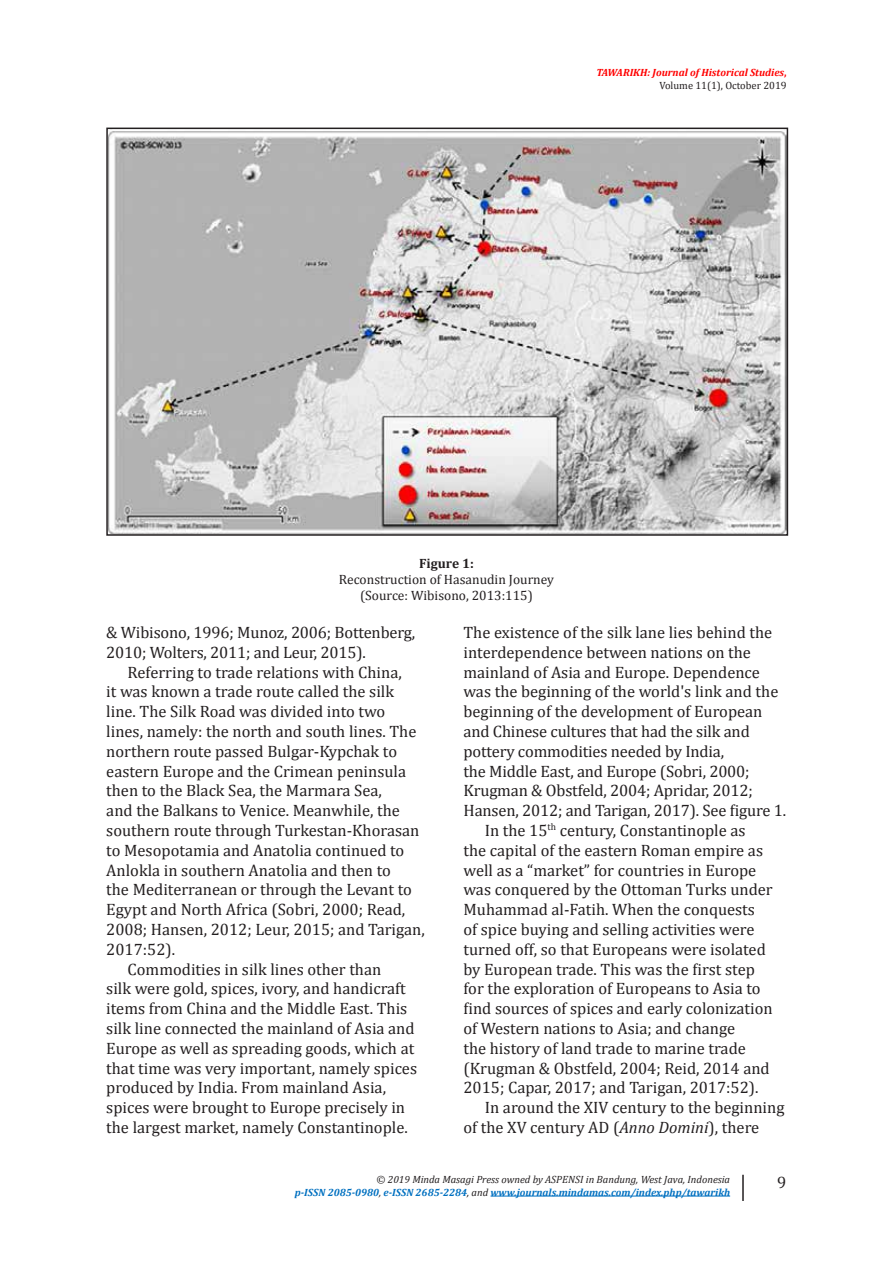
<style>
.page{position:relative;width:893px;height:1263px;background:#fff}
.page>*{position:absolute;margin:0;border:0;box-sizing:border-box;transform-origin:0 0}
.Teks{font:16.5px/19.8px "Cambria";color:#231f20}
.Kutipan{font:13.5px "Cambria";color:#231f20}
._00_Spasi_Kosong{font:700 13.5px "Cambria";color:#231f20}
.t1{font:italic 700 10.5px/12.6px "Cambria";color:#0070c0;text-align:right}
.t2{font:italic 700 10.5px/12.6px "Cambria";color:#f00;text-align:right}
.s1{font-style:normal}
.s2{font-weight:400;font-style:normal;color:#231f20}
.s3{font-style:italic}
.s4{font-weight:400;color:#231f20}
.s5{font-weight:400;color:#111}
</style>
<div class="page">
<hr style="left:490px;top:1196px;width:240px;height:1px;background:#0070c0">
<hr style="left:742px;top:1175px;width:2px;height:26px;background:#231f20">
<img style="left:109px;top:131px;width:676px;height:402px">
<div style="left:106px;top:128px;width:682px;height:408px;border:2px solid #231f20"></div>
<p class="t2" style="left:596px;top:66px;width:192px">TAWARIKH: Journal of Historical Studies<span class="s1">,<br></span><span class="s2">Volume 11(1), October 2019</span></p>
<p class="_00_Spasi_Kosong" style="left:419px;top:554px;width:56px">Figure 1:</p>
<p class="Kutipan" style="left:339px;top:571px;width:217px">Reconstruction of Hasanudin Journey</p>
<p class="Kutipan" style="left:360px;top:588px;width:174px">(Source: Wibisono, 2013:115)</p>
<p class="Teks" style="left:106px;top:622px;width:311px">&amp; Wibisono, 1996; Munoz, 2006; Bottenberg,<br>2010; Wolters, 2011; and Leur, 2015).</p>
<p class="Teks" style="left:106px;top:662px;width:320px;text-indent:21px">Referring to trade relations with China,<br>it was known a trade route called the silk line. The Silk Road was divided into two lines, namely: the north and south lines. The northern route passed Bulgar-Kypchak to eastern Europe and the Crimean peninsula then to the Black Sea, the Marmara Sea,<br>and the Balkans to Venice. Meanwhile, the southern route through Turkestan-Khorasan to Mesopotamia and Anatolia continued to Anlokla in southern Anatolia and then to<br>the Mediterranean or through the Levant to Egypt and North Africa (Sobri, 2000; Read, 2008; Hansen, 2012; Leur, 2015; and Tarigan, 2017:52).</p>
<p class="Teks" style="left:106px;top:959px;width:312px;text-indent:21px">Commodities in silk lines other than<br>silk were gold, spices, ivory, and handicraft items from China and the Middle East. This silk line connected the mainland of Asia and Europe as well as spreading goods, which at that time was very important, namely spices produced by India. From mainland Asia, spices were brought to Europe precisely in the largest market, namely Constantinople.</p>
<p class="Teks" style="left:463px;top:622px;width:324px">The existence of the silk lane lies behind the interdependence between nations on the mainland of Asia and Europe. Dependence was the beginning of the world's link and the beginning of the development of European and Chinese cultures that had the silk and pottery commodities needed by India,<br>the Middle East, and Europe (Sobri, 2000; Krugman &amp; Obstfeld, 2004; Apridar, 2012; Hansen, 2012; and Tarigan, 2017). See figure 1.</p>
<p class="Teks" style="left:463px;top:820px;width:311px;text-indent:21px">In the 15<sup>th</sup> century, Constantinople as<br>the capital of the eastern Roman empire as well as a “market” for countries in Europe was conquered by the Ottoman Turks under Muhammad al-Fatih. When the conquests of spice buying and selling activities were turned off, so that Europeans were isolated by European trade. This was the first step for the exploration of Europeans to Asia to find sources of spices and early colonization of Western nations to Asia; and change<br>the history of land trade to marine trade (Krugman &amp; Obstfeld, 2004; Reid, 2014 and 2015; Capar, 2017; and Tarigan, 2017:52).</p>
<p class="Teks" style="left:463px;top:1097px;width:323px;text-indent:21px">In around the XIV century to the beginning of the XV century AD (<span class="s3">Anno Domini</span>), there</p>
<p class="t1" style="left:295px;top:1173px;width:437px"><span class="s4">© 2019 Minda Masagi Press owned by ASPENSI in Bandung, West Java, Indonesia<br></span>p-ISSN 2085-0980<span class="s4">,</span> e-ISSN 2685-2284<span class="s5">,</span> <span class="s4">and</span> www.journals.mindamas.com/index.php/tawarikh</p>
<p class="Teks" style="left:777px;top:1172px;width:11px">9</p>
</div>
